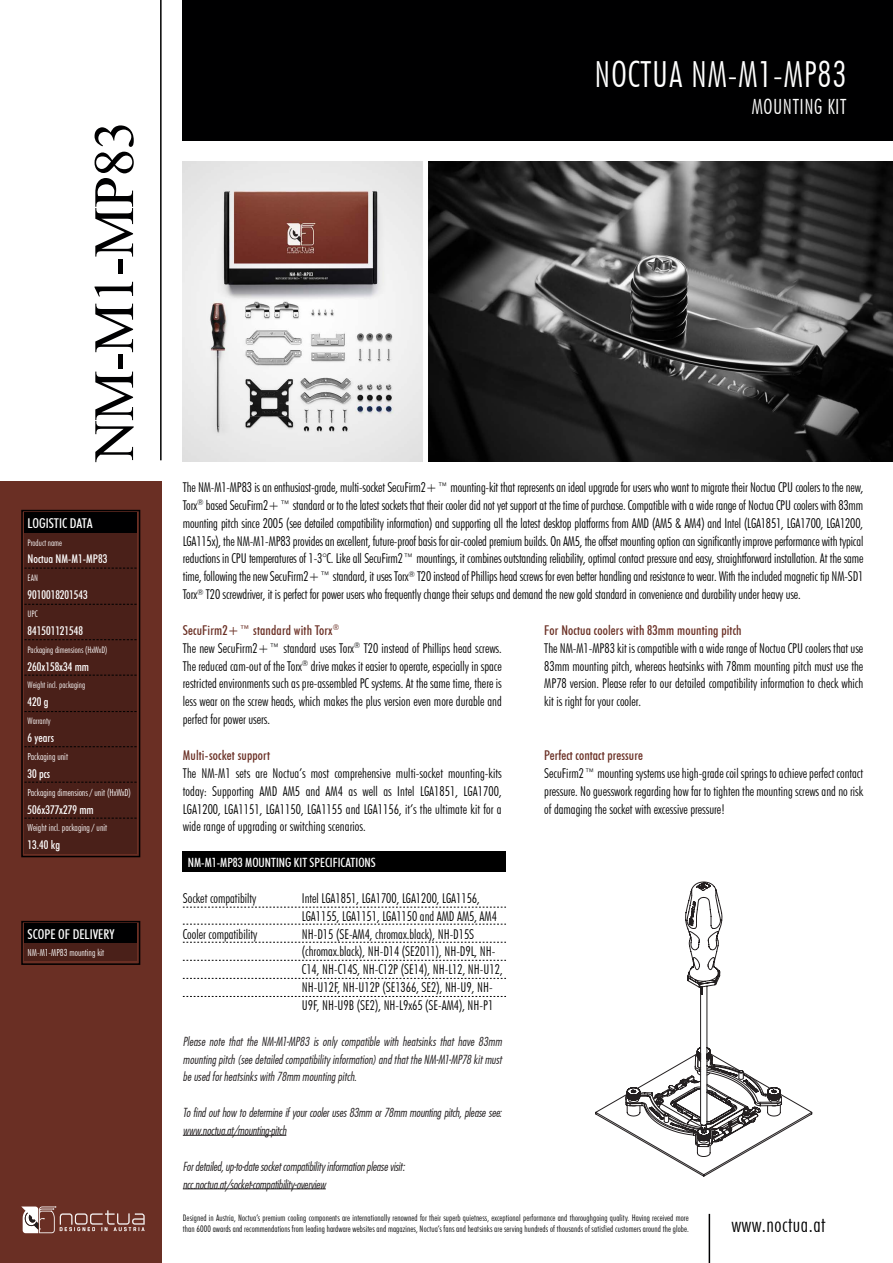
<style>
.page{position:relative;width:893px;height:1263px;background:#fff}
.page>*{position:absolute;margin:0;border:0;box-sizing:border-box;transform-origin:0 0}
.t1{font:57px "Times New Roman";letter-spacing:-.015em;color:#000001}
.t2{font:300 condensed 36px "Futura BT";letter-spacing:.025em;color:#fff}
.t3{font:300 condensed 21px "Futura BT";letter-spacing:.025em;color:#fff}
.t4{font:300 condensed 21px "Futura BT";letter-spacing:.025em;color:#000001}
.t5{font:300 condensed 13.5px/17.9px "Futura BT";color:#000;text-align:justify}
.t6{font:500 condensed 13.5px "Futura BT";letter-spacing:.01em;color:#6a2f24}
.t7{font:500 condensed 13.5px "Futura BT";color:#fff}
.t8{font:500 condensed 12.75px "Futura BT";color:#fff}
.t9{font:12px/17.9px "Futura Lt Cn BT Italic";letter-spacing:-.01em;color:#231f20;text-align:justify}
.t10{font:500 condensed 12px "Futura BT";color:#fff}
.t11{font:300 condensed 9.75px "Futura BT";color:#fff}
.t12{font:300 condensed 9px/10.8px "Futura BT";letter-spacing:.01em;color:#000001}
.t13{font:300 condensed 9px "Futura BT";color:#fff}
</style>
<div class="page">
<div style="left:0;top:482px;width:162px;height:781px;background:#6a2f24"></div>
<div style="left:24px;top:531px;width:113px;height:323px;background:#4a2019"></div>
<div style="left:24px;top:513px;width:113px;height:20px;background:#000001"></div>
<div style="left:21px;top:510px;width:119px;height:347px;border:2px solid #000001"></div>
<hr style="left:160px;top:0;width:2px;height:460px;background:#000001">
<div style="left:24px;top:942px;width:113px;height:19px;background:#4a2019"></div>
<div style="left:24px;top:924px;width:113px;height:19px;background:#000001"></div>
<div style="left:21px;top:921px;width:119px;height:44px;border:2px solid #000001"></div>
<svg style="left:24px;top:568px;width:113px;height:1px"></svg>
<svg style="left:24px;top:604px;width:113px;height:1px"></svg>
<svg style="left:24px;top:639px;width:113px;height:1px"></svg>
<svg style="left:24px;top:675px;width:113px;height:1px"></svg>
<svg style="left:24px;top:711px;width:113px;height:1px"></svg>
<svg style="left:24px;top:746px;width:113px;height:1px"></svg>
<svg style="left:24px;top:782px;width:113px;height:1px"></svg>
<svg style="left:24px;top:818px;width:113px;height:1px"></svg>
<hr style="left:709px;top:1214px;width:1px;height:49px;background:#000001">
<div style="left:183px;top:0;width:710px;height:140px;background:#000001"></div>
<img style="left:183px;top:161px;width:709px;height:300px">
<svg style="left:183px;top:907px;width:323px;height:1px"></svg>
<div style="left:183px;top:852px;width:323px;height:20px;background:#000"></div>
<hr style="left:183px;top:1135px;width:103px;height:1px;background:#231f20">
<hr style="left:183px;top:1188px;width:143px;height:1px;background:#231f20">
<svg style="left:183px;top:924px;width:323px;height:1px"></svg>
<svg style="left:595px;top:882px;width:217px;height:295px"></svg>
<svg style="left:21px;top:1206px;width:124px;height:27px"></svg>
<svg style="left:183px;top:942px;width:323px;height:1px"></svg>
<svg style="left:183px;top:960px;width:323px;height:1px"></svg>
<svg style="left:183px;top:978px;width:323px;height:1px"></svg>
<svg style="left:183px;top:996px;width:323px;height:1px"></svg>
<p class="t1" style="left:74px;top:461px;width:342px;rotate:-90deg">NM-M1-MP83</p>
<p class="t7" style="left:28px;top:515px;width:67px">LOGISTIC DATA</p>
<p class="t13" style="left:28px;top:537px;width:36px">Product name</p>
<p class="t10" style="left:28px;top:552px;width:81px">Noctua NM-M1-MP83</p>
<p class="t13" style="left:28px;top:573px;width:12px">EAN</p>
<p class="t10" style="left:28px;top:588px;width:62px">9010018201543</p>
<p class="t13" style="left:28px;top:608px;width:12px">UPC</p>
<p class="t10" style="left:28px;top:623px;width:57px">841501121548</p>
<p class="t13" style="left:28px;top:644px;width:81px">Packaging dimensions (HxWxD)</p>
<p class="t10" style="left:28px;top:659px;width:63px">260x158x34 mm</p>
<p class="t13" style="left:28px;top:680px;width:59px">Weight incl. packaging</p>
<p class="t10" style="left:28px;top:695px;width:22px">420 g</p>
<p class="t13" style="left:28px;top:715px;width:24px">Warranty</p>
<p class="t10" style="left:28px;top:730px;width:28px">6 years</p>
<p class="t11" style="left:28px;top:750px;width:42px">Packaging unit</p>
<p class="t10" style="left:28px;top:766px;width:24px">30 pcs</p>
<p class="t11" style="left:28px;top:786px;width:105px">Packaging dimensions / unit (HxWxD)</p>
<p class="t10" style="left:28px;top:802px;width:68px">506x377x279 mm</p>
<p class="t11" style="left:28px;top:822px;width:81px">Weight incl. packaging / unit</p>
<p class="t10" style="left:28px;top:838px;width:34px">13.40 kg</p>
<p class="t7" style="left:28px;top:925px;width:88px">SCOPE OF DELIVERY</p>
<p class="t11" style="left:28px;top:947px;width:78px">NM-M1-MP83 mounting kit</p>
<p class="t2" style="left:595px;top:52px;width:253px">NOCTUA NM-M1-MP83</p>
<p class="t3" style="left:752px;top:93px;width:96px">MOUNTING KIT</p>
<p class="t2" style="left:740px;top:54px;width:133px">i1 5x-1200</p>
<p class="t3" style="left:721px;top:96px;width:152px">NOCTUA MOUNTING KIT</p>
<p class="t5" style="left:183px;top:478px;width:682px">The NM-M1-MP83 is an enthusiast-grade, multi-socket SecuFirm2+™ mounting-kit that represents an ideal upgrade for users who want to migrate their Noctua CPU coolers to the new, Torx<sup>®</sup> based SecuFirm2+™ standard or to the latest sockets that their cooler did not yet support at the time of purchase. Compatible with a wide range of Noctua CPU coolers with 83mm mounting pitch since 2005 (see detailed compatibility information) and supporting all the latest desktop platforms from AMD (AM5 &amp; AM4) and Intel (LGA1851, LGA1700, LGA1200, LGA115x), the NM-M1-MP83 provides an excellent, future-proof basis for air-cooled premium builds. On AM5, the offset mounting option can significantly improve performance with typical reductions in CPU temperatures of 1-3°C. Like all SecuFirm2™ mountings, it combines outstanding reliability, optimal contact pressure and easy, straightforward installation. At the same time, following the new SecuFirm2+™ standard, it uses Torx<sup>®</sup> T20 instead of Phillips head screws for even better handling and resistance to wear. With the included magnetic tip NM-SD1<br>Torx<sup>®</sup> T20 screwdriver, it is perfect for power users who frequently change their setups and demand the new gold standard in convenience and durability under heavy use.</p>
<p class="t6" style="left:183px;top:622px;width:158px">SecuFirm2+™ standard with Torx<sup>®</sup></p>
<p class="t5" style="left:183px;top:639px;width:320px">The new SecuFirm2+™ standard uses Torx<sup>®</sup> T20 instead of Phillips head screws.<br>The reduced cam-out of the Torx<sup>®</sup> drive makes it easier to operate, especially in space restricted environments such as pre-assembled PC systems. At the same time, there is less wear on the screw heads, which makes the plus version even more durable and perfect for power users.</p>
<p class="t6" style="left:183px;top:747px;width:89px">Multi-socket support</p>
<p class="t5" style="left:183px;top:764px;width:320px">The NM-M1 sets are Noctua’s most comprehensive multi-socket mounting-kits today: Supporting AMD AM5 and AM4 as well as Intel LGA1851, LGA1700, LGA1200, LGA1151, LGA1150, LGA1155 and LGA1156, it’s the ultimate kit for a wide range of upgrading or switching scenarios.</p>
<p class="t8" style="left:188px;top:855px;width:190px">NM-M1-MP83 MOUNTING KIT SPECIFICATIONS</p>
<p class="t5" style="left:183px;top:889px;width:75px">Socket compatibilty</p>
<p class="t5" style="left:183px;top:925px;width:76px">Cooler compatibility</p>
<p class="t5" style="left:302px;top:889px;width:197px">Intel LGA1851, LGA1700, LGA1200, LGA1156,<br>LGA1155, LGA1151, LGA1150 and AMD AM5, AM4</p>
<p class="t5" style="left:302px;top:925px;width:202px;text-align:left">NH-D15 (SE-AM4, chromax.black), NH-D15S (chromax.black), NH-D14 (SE2011), NH-D9L, NH-C14, NH-C14S, NH-C12P (SE14), NH-L12, NH-U12, NH-U12F, NH-U12P (SE1366, SE2), NH-U9, NH-U9F, NH-U9B (SE2), NH-L9x65 (SE-AM4), NH-P1</p>
<p class="t9" style="left:183px;top:1032px;width:320px">Please note that the NM-M1-MP83 is only compatible with heatsinks that have 83mm mounting pitch (see detailed compatibility information) and that the NM-M1-MP78 kit must be used for heatsinks with 78mm mounting pitch.</p>
<p class="t9" style="left:183px;top:1103px;width:320px">To find out how to determine if your cooler uses 83mm or 78mm mounting pitch, please see: www.noctua.at/mounting-pitch</p>
<p class="t9" style="left:183px;top:1157px;width:223px">For detailed, up-to-date socket compatibility information please visit:</p>
<p class="t9" style="left:183px;top:1175px;width:144px">ncc.noctua.at/socket-compatibility-overview</p>
<p class="t6" style="left:544px;top:622px;width:199px">For Noctua coolers with 83mm mounting pitch</p>
<p class="t5" style="left:544px;top:639px;width:320px">The NM-M1-MP83 kit is compatible with a wide range of Noctua CPU coolers that use 83mm mounting pitch, whereas heatsinks with 78mm mounting pitch must use the MP78 version. Please refer to our detailed compatibility information to check which kit is right for your cooler.</p>
<p class="t6" style="left:544px;top:747px;width:100px">Perfect contact pressure</p>
<p class="t5" style="left:544px;top:764px;width:320px">SecuFirm2™ mounting systems use high-grade coil springs to achieve perfect contact pressure. No guesswork regarding how far to tighten the mounting screws and no risk of damaging the socket with excessive pressure!</p>
<p class="t12" style="left:183px;top:1212px;width:507px">Designed in Austria, Noctua’s premium cooling components are internationally renowned for their superb quietness, exceptional performance and thoroughgoing quality. Having received more than 6000 awards and recommendations from leading hardware websites and magazines, Noctua’s fans and heatsinks are serving hundreds of thousands of satisfied customers around the globe.</p>
<p class="t4" style="left:731px;top:1212px;width:96px">www.noctua.at</p>
</div>
